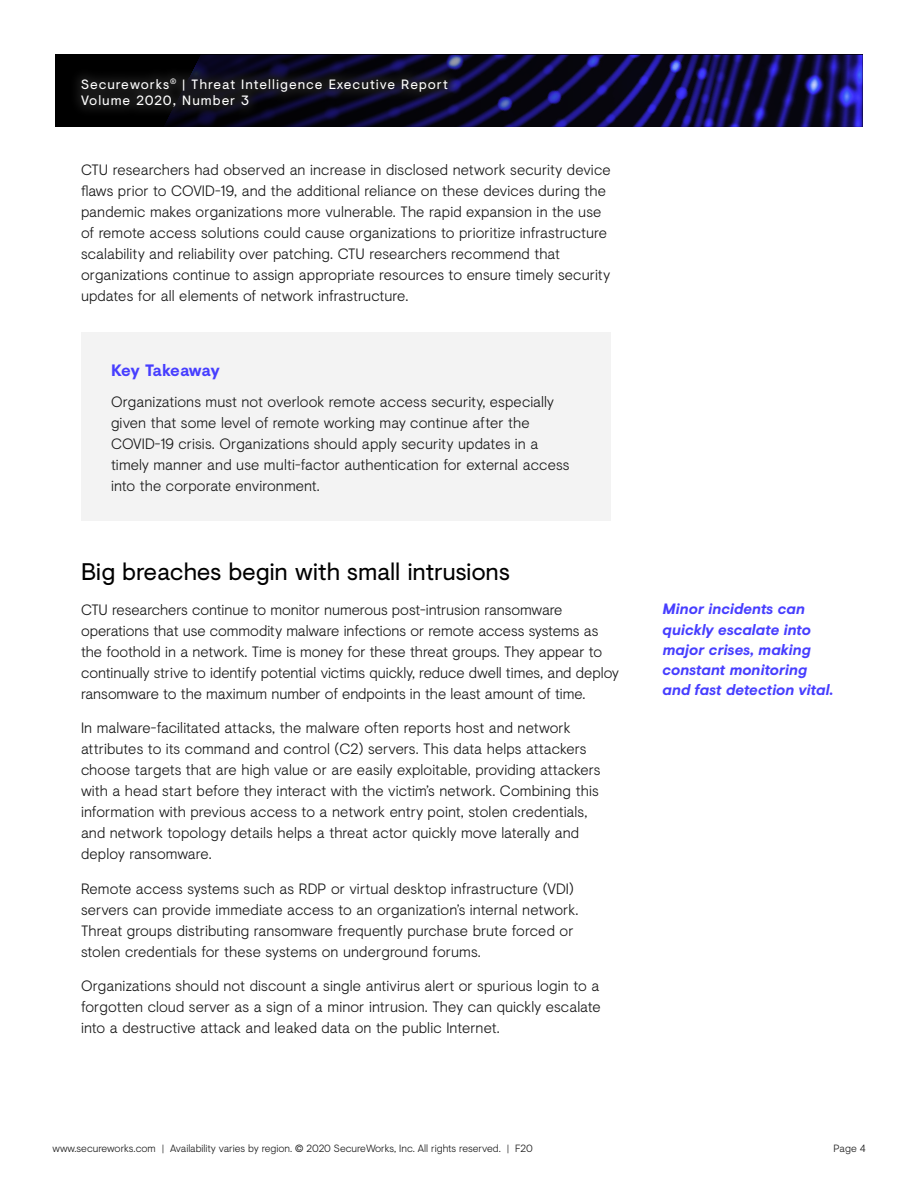
<style>
.page{position:relative;width:918px;height:1188px;background:#fff}
.page>*{position:absolute;margin:0;border:0;box-sizing:border-box;transform-origin:0 0}
.t1{font:24px "Visuelt";letter-spacing:-.01em;color:#000}
.t2{font:700 16.5px "Visuelt";letter-spacing:-.03em;color:#473eff}
.t3{font:300 15px/21px "Visuelt";color:#181818}
.t4{font:italic 700 15px/20.2px "Visuelt";letter-spacing:-.01em;color:#473eff}
.t5{font:13.5px/16.5px "Visuelt";letter-spacing:.07em;color:#fff}
.t6{font:300 10.5px "Visuelt";letter-spacing:-.005em;color:#1c1c1c}
</style>
<div class="page">
<svg style="left:55px;top:55px;width:808px;height:72px;background:#100d3b"></svg>
<div style="left:69px;top:66px;width:391px;height:53px;background:#1c1c1c;opacity:.93"></div>
<div style="left:81px;top:333px;width:530px;height:188px;background:#f3f3f3"></div>
<p class="t5" style="left:81px;top:75px;width:368px">Secureworks<sup>®</sup> | Threat Intelligence Executive Report<br>Volume 2020, Number 3</p>
<p class="t3" style="left:81px;top:159px;width:531px">CTU researchers had observed an increase in disclosed network security device flaws prior to COVID-19, and the additional reliance on these devices during the pandemic makes organizations more vulnerable. The rapid expansion in the use of remote access solutions could cause organizations to prioritize infrastructure scalability and reliability over patching. CTU researchers recommend that organizations continue to assign appropriate resources to ensure timely security updates for all elements of network infrastructure.</p>
<p class="t2" style="left:111px;top:358px;width:110px">Key Takeaway</p>
<p class="t3" style="left:111px;top:390px;width:460px">Organizations must not overlook remote access security, especially given that some level of remote working may continue after the COVID-19 crisis. Organizations should apply security updates in a timely manner and use multi-factor authentication for external access into the corporate environment.</p>
<h1 class="t1" style="left:81px;top:555px;width:430px">Big breaches begin with small intrusions</h1>
<p class="t3" style="left:81px;top:598px;width:540px">CTU researchers continue to monitor numerous post-intrusion ransomware operations that use commodity malware infections or remote access systems as the foothold in a network. Time is money for these threat groups. They appear to continually strive to identify potential victims quickly, reduce dwell times, and deploy ransomware to the maximum number of endpoints in the least amount of time.</p>
<p class="t3" style="left:81px;top:716px;width:521px">In malware-facilitated attacks, the malware often reports host and network attributes to its command and control (C2) servers. This data helps attackers choose targets that are high value or are easily exploitable, providing attackers with a head start before they interact with the victim’s network. Combining this information with previous access to a network entry point, stolen credentials, and network topology details helps a threat actor quickly move laterally and deploy ransomware.</p>
<p class="t3" style="left:81px;top:877px;width:499px">Remote access systems such as RDP or virtual desktop infrastructure (VDI) servers can provide immediate access to an organization’s internal network.<br>Threat groups distributing ransomware frequently purchase brute forced or stolen credentials for these systems on underground forums.</p>
<p class="t3" style="left:81px;top:974px;width:521px;text-align:justify">Organizations should not discount a single antivirus alert or spurious login to a forgotten cloud server as a sign of a minor intrusion. They can quickly escalate into a destructive attack and leaked data on the public Internet.</p>
<p class="t6" style="left:52px;top:1141px;width:482px">www.secureworks.com | Availability varies by region. © 2020 SecureWorks, Inc. All rights reserved. | F20</p>
<p class="t4" style="left:663px;top:598px;width:173px">Minor incidents can quickly escalate into major crises, making constant monitoring and fast detection vital.</p>
<p class="t6" style="left:833px;top:1140px;width:34px">Page 4</p>
</div>
